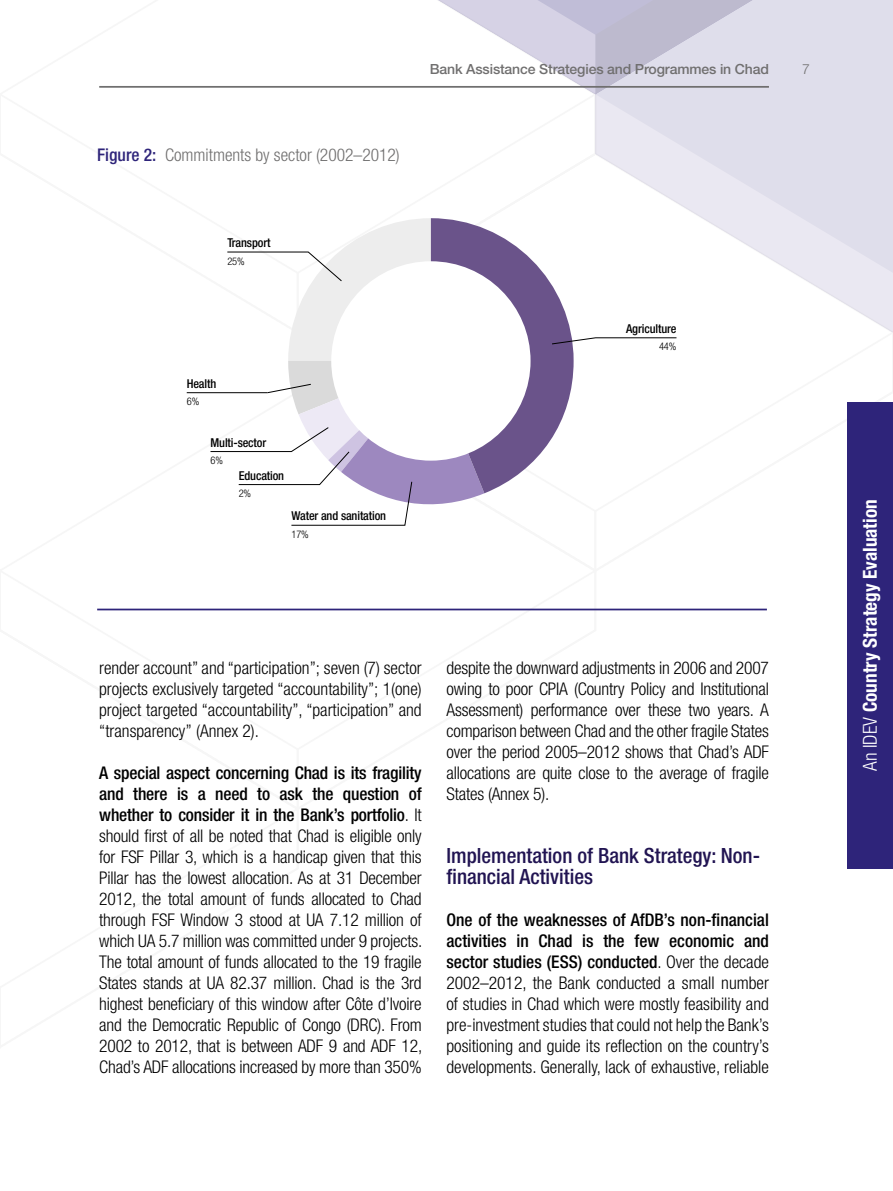
<style>
.page{position:relative;width:893px;height:1191px;background:#fff}
.page>*{position:absolute;margin:0;border:0;box-sizing:border-box;transform-origin:0 0}
.t1{font:500 condensed 21px/21px "Helvetica Neue LT Std";color:#211452}
.t2{font:700 condensed 19.25px "Helvetica Neue LT Std";color:#fff}
.t3{font:300 condensed 17.5px/21px "Helvetica Neue LT Std";letter-spacing:-.005em;color:#000;text-align:justify}
.t4{font:300 condensed 17.5px "Helvetica Neue LT Std";color:#706f6f}
.t5{font:500 14px "Helvetica Neue LT Std";letter-spacing:-.01em;color:#706f6f}
.t6{font:300 14px "Helvetica Neue LT Std";color:#706f6f}
.t7{font:500 condensed 12.25px "Helvetica Neue LT Std";letter-spacing:-.01em;color:#000}
.t8{font:300 condensed 10.5px "Helvetica Neue LT Std";color:#000}
.s1{font-weight:500;color:#2e247a}
.s2{font-weight:500}
.s3{font-weight:300}
</style>
<div class="page">
<svg style="left:299px;top:610px;width:299px;height:1px"></svg>
<hr style="left:99px;top:86px;width:670px;height:2px;background:#706f6f">
<div style="left:847px;top:402px;width:46px;height:466px;background:#2e247a"></div>
<hr style="left:187px;top:392px;width:81px;height:1px;background:#000">
<svg style="left:210px;top:0;width:683px;height:525px"></svg>
<hr style="left:97px;top:608px;width:670px;height:2px;background:#2e247a">
<p class="t4" style="left:97px;top:145px;width:304px"><span class="s1">Figure 2:</span> Commitments by sector (2002–2012)</p>
<p class="t7" style="left:227px;top:235px;width:45px">Transport</p>
<p class="t8" style="left:227px;top:255px;width:19px">25%</p>
<p class="t7" style="left:187px;top:376px;width:31px">Health</p>
<p class="t8" style="left:187px;top:395px;width:14px">6%</p>
<p class="t7" style="left:210px;top:435px;width:57px">Multi-sector</p>
<p class="t8" style="left:210px;top:454px;width:14px">6%</p>
<p class="t7" style="left:239px;top:468px;width:47px">Education</p>
<p class="t8" style="left:239px;top:487px;width:14px">2%</p>
<p class="t7" style="left:291px;top:508px;width:96px">Water and sanitation</p>
<p class="t8" style="left:291px;top:528px;width:19px">17%</p>
<p class="t5" style="left:430px;top:61px;width:341px">Bank Assistance Strategies and Programmes in Chad</p>
<p class="t6" style="left:802px;top:61px;width:9px">7</p>
<p class="t7" style="left:626px;top:321px;width:52px">Agriculture</p>
<p class="t8" style="left:659px;top:340px;width:19px">44%</p>
<p class="t3" style="left:99px;top:657px;width:324px">render account” and “participation”; seven (7) sector projects exclusively targeted “accountability”; 1(one) project targeted “accountability”, “participation” and “transparency’’ (Annex 2).</p>
<p class="t3" style="left:99px;top:762px;width:325px"><span class="s2">A special aspect concerning Chad is its fragility and there is a need to ask the question of whether to consider it in the Bank’s portfolio</span>. It should first of all be noted that Chad is eligible only for FSF Pillar 3, which is a handicap given that this Pillar has the lowest allocation. As at 31 December 2012, the total amount of funds allocated to Chad through FSF Window 3 stood at UA 7.12 million of which UA 5.7 million was committed under 9 projects.<br>The total amount of funds allocated to the 19 fragile States stands at UA 82.37 million. Chad is the 3rd highest beneficiary of this window after Côte d’Ivoire and the Democratic Republic of Congo (DRC). From 2002 to 2012, that is between ADF 9 and ADF 12, Chad’s ADF allocations increased by more than 350%</p>
<p class="t3" style="left:446px;top:657px;width:324px">despite the downward adjustments in 2006 and 2007 owing to poor CPIA (Country Policy and Institutional Assessment) performance over these two years. A comparison between Chad and the other fragile States over the period 2005–2012 shows that Chad’s ADF allocations are quite close to the average of fragile States (Annex 5).</p>
<p class="t1" style="left:446px;top:845px;width:315px">Implementation of Bank Strategy: Non&shy;financial Activities</p>
<p class="t3" style="left:446px;top:909px;width:324px"><span class="s2">One of the weaknesses of AfDB’s non-financial activities in Chad is the few economic and sector studies (ESS) conducted</span>. Over the decade 2002–2012, the Bank conducted a small number of studies in Chad which were mostly feasibility and pre-investment studies that could not help the Bank’s positioning and guide its reflection on the country’s developments. Generally, lack of exhaustive, reliable</p>
<p class="t2" style="left:858px;top:771px;width:273px;rotate:-90deg"><span class="s3">An IDEV</span> Country Strategy Evaluation</p>
</div>
